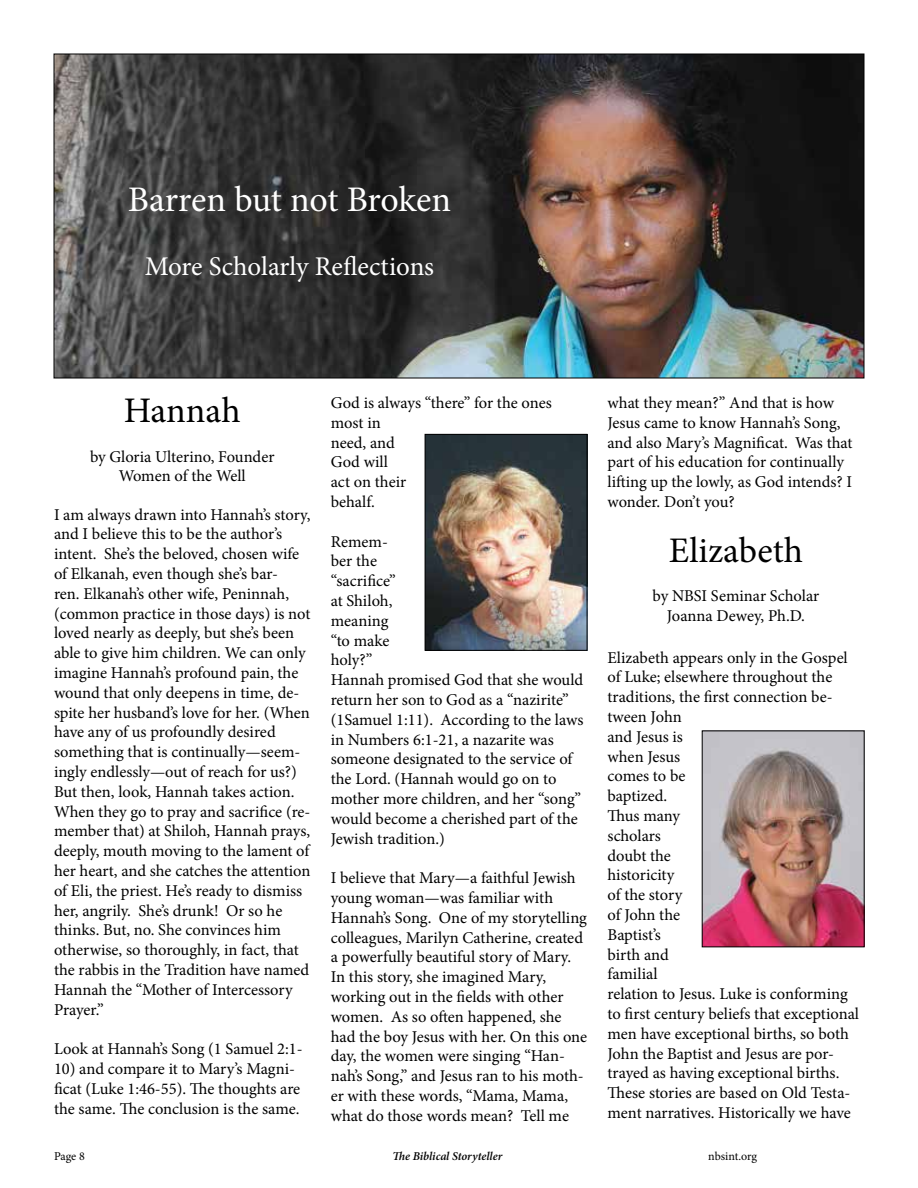
<style>
.page{position:relative;width:918px;height:1188px;background:#fff}
.page>*{position:absolute;margin:0;border:0;box-sizing:border-box;transform-origin:0 0}
.t1{font:36px "Minion Pro";letter-spacing:-.01em;color:#fff}
.t2{font:36px "Minion Pro";color:#000}
.t3{font:27px "Minion Pro";letter-spacing:-.005em;color:#fff}
.t4{font:16.5px/19.8px "Minion Pro";letter-spacing:-.005em;color:#000}
.t5{font:italic 600 12px "Minion Pro";letter-spacing:-.005em;color:#000}
.t6{font:12px "Minion Pro";letter-spacing:-.01em;color:#000}
</style>
<div class="page">
<img style="left:704px;top:733px;width:158px;height:212px">
<img style="left:427px;top:436px;width:158px;height:213px">
<div style="left:425px;top:434px;width:162px;height:217px;border:1px solid #000"></div>
<img style="left:56px;top:56px;width:806px;height:320px">
<h1 class="t1" style="left:128px;top:175px;width:325px">Barren but not Broken</h1>
<h2 class="t3" style="left:145px;top:249px;width:291px">More Scholarly Reflections</h2>
<h1 class="t2" style="left:124px;top:386px;width:118px">Hannah</h1>
<p class="t4" style="left:90px;top:447px;width:186px;text-align:center">by Gloria Ulterino, Founder<br>Women of the Well</p>
<p class="t4" style="left:54px;top:505px;width:258px">I am always drawn into Hannah’s story, and I believe this to be the author’s intent. She’s the beloved, chosen wife of Elkanah, even though she’s bar-<br>ren. Elkanah’s other wife, Peninnah, (common practice in those days) is not loved nearly as deeply, but she’s been able to give him children. We can only imagine Hannah’s profound pain, the wound that only deepens in time, de&shy;spite her husband’s love for her. (When have any of us profoundly desired something that is continually—seem&shy;ingly endlessly—out of reach for us?)<br>But then, look, Hannah takes action.<br>When they go to pray and sacrifice (re&shy;member that) at Shiloh, Hannah prays, deeply, mouth moving to the lament of her heart, and she catches the attention of Eli, the priest. He’s ready to dismiss her, angrily. She’s drunk! Or so he thinks. But, no. She convinces him otherwise, so thoroughly, in fact, that the rabbis in the Tradition have named Hannah the “Mother of Intercessory Prayer.”</p>
<p class="t4" style="left:54px;top:1039px;width:250px">Look at Hannah’s Song (1 Samuel 2:1-</p>
<p class="t4" style="left:54px;top:1059px;width:248px">10) and compare it to Mary’s Magni&shy;ficat (Luke 1:46-55). The thoughts are the same. The conclusion is the same.</p>
<p class="t4" style="left:331px;top:393px;width:223px">God is always “there” for the ones most in<br>need, and<br>God will<br>act on their<br>behalf.</p>
<p class="t4" style="left:331px;top:531px;width:254px">Remem-<br>ber the<br>“sacrifice”<br>at Shiloh,<br>meaning<br>“to make<br>holy?”<br>Hannah promised God that she would return her son to God as a “nazirite” (1Samuel 1:11). According to the laws in Numbers 6:1-21, a nazarite was someone designated to the service of the Lord. (Hannah would go on to mother more children, and her “song” would become a cherished part of the<br>Jewish tradition.)</p>
<p class="t4" style="left:331px;top:868px;width:258px">I believe that Mary—a faithful Jewish young woman—was familiar with Hannah’s Song. One of my storytelling colleagues, Marilyn Catherine, created a powerfully beautiful story of Mary.<br>In this story, she imagined Mary, working out in the fields with other women. As so often happened, she had the boy Jesus with her. On this one day, the women were singing “Han&shy;nah’s Song,” and Jesus ran to his moth&shy;er with these words, “Mama, Mama, what do those words mean? Tell me</p>
<p class="t4" style="left:608px;top:393px;width:247px">what they mean?” And that is how<br>Jesus came to know Hannah’s Song, and also Mary’s Magnificat. Was that part of his education for continually lifting up the lowly, as God intends? I wonder. Don’t you?</p>
<h1 class="t2" style="left:669px;top:526px;width:136px">Elizabeth</h1>
<p class="t4" style="left:653px;top:586px;width:168px;text-align:center">by NBSI Seminar Scholar<br>Joanna Dewey, Ph.D.</p>
<p class="t4" style="left:608px;top:647px;width:253px">Elizabeth appears only in the Gospel of Luke; elsewhere throughout the traditions, the first connection be&shy;tween John<br>and Jesus is<br>when Jesus<br>comes to be<br>baptized.<br>Thus many<br>scholars<br>doubt the<br>historicity<br>of the story<br>of John the<br>Baptist’s<br>birth and<br>familial<br>relation to Jesus. Luke is conforming to first century beliefs that exceptional men have exceptional births, so both<br>John the Baptist and Jesus are por&shy;trayed as having exceptional births.<br>These stories are based on Old Testa&shy;ment narratives. Historically we have</p>
<p class="t6" style="left:54px;top:1148px;width:32px">Page 8</p>
<p class="t5" style="left:393px;top:1148px;width:111px">The Biblical Storyteller</p>
<p class="t6" style="left:708px;top:1148px;width:50px">nbsint.org</p>
</div>
